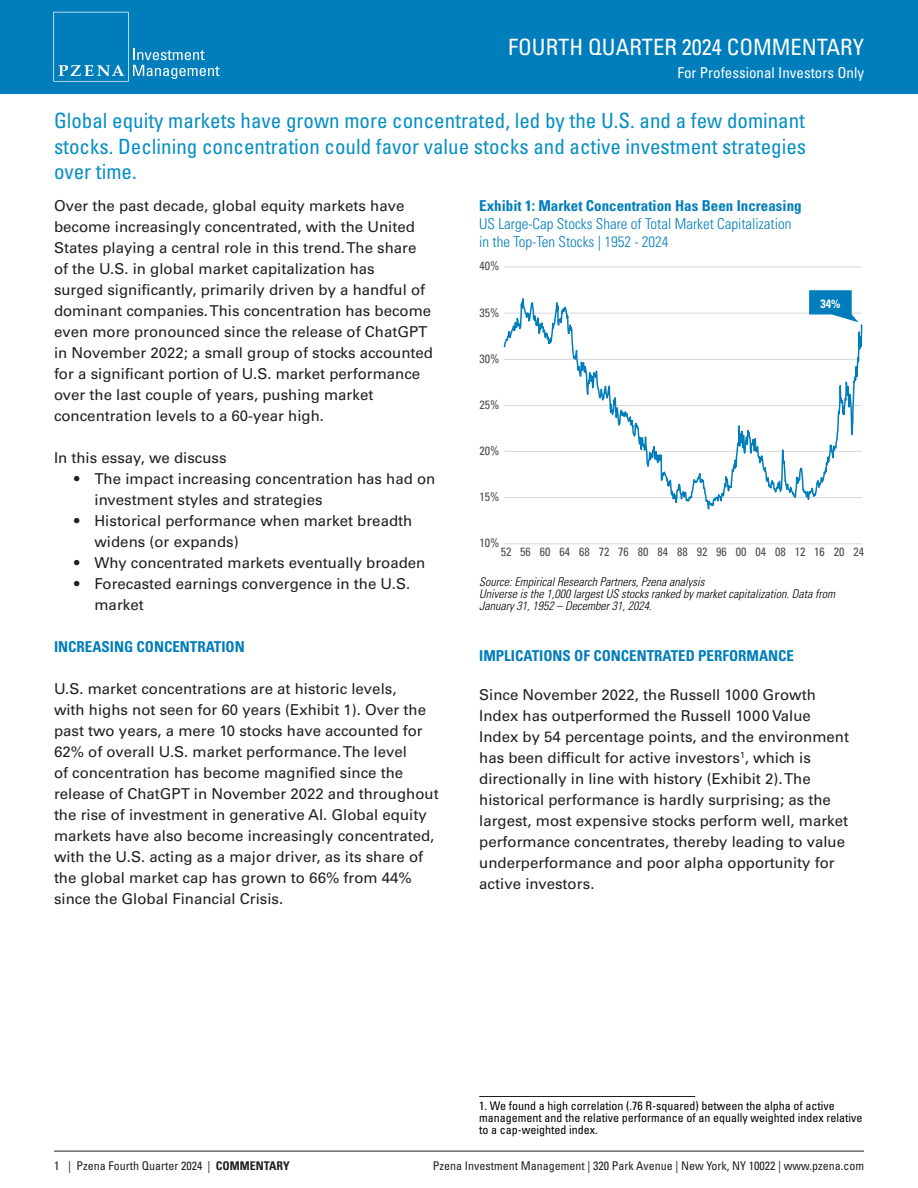
<style>
.page{position:relative;width:918px;height:1188px;background:#fff}
.page>*{position:absolute;margin:0;border:0;box-sizing:border-box;transform-origin:0 0}
.t1{font:condensed 22.5px "Univers LT Std";color:#fff}
.Top_text_quote{font:condensed 21px/25.5px "Univers LT Std";color:#058ec5;text-align:justify}
.Newsletter-Body{font:15px/21px "Univers LT Std";color:#231f20}
.Newsletter-Body-2{font:300 condensed 15px "Univers LT Std";color:#007dbb}
.Body_Heading{font:700 condensed 15px "Univers LT Std";color:#007dbb}
.Newsletter-Body-3{font:700 condensed 15px "Univers LT Std";color:#007dbb}
.t2{font:condensed 15px "Univers LT Std";color:#fff}
.Footnote__New{font:condensed 12px/12px "Univers LT Std";color:#000}
.Newsletter-Footnote{font:italic 300 condensed 12px/12px "Univers LT Std";color:#000}
.t3{font:condensed 12px "Univers LT Std";color:#231f20}
.t4{font:condensed 12px "Univers LT Std";color:#4d4d4d}
.t5{font:700 condensed 12px "Univers LT Std";color:#fff}
.s1{font-weight:700}
</style>
<div class="page">
<hr style="left:54px;top:1151px;width:810px;height:1px;background:#231f20">
<div style="left:0;top:0;width:918px;height:93px;background:#007dbb"></div>
<svg style="left:53px;top:12px;width:167px;height:70px"></svg>
<svg style="left:503px;top:266px;width:360px;height:244px"></svg>
<hr style="left:504px;top:543px;width:358px;height:1px;background:#d7d7d7">
<hr style="left:479px;top:1096px;width:216px;height:1px;background:#231f20">
<p class="t1" style="left:508px;top:33px;width:357px">FOURTH QUARTER 2024 COMMENTARY</p>
<p class="t2" style="left:677px;top:64px;width:188px">For Professional Investors Only</p>
<p class="Top_text_quote" style="left:54px;top:108px;width:754px">Global equity markets have grown more concentrated, led by the U.S. and a few dominant stocks. Declining concentration could favor value stocks and active investment strategies over time.</p>
<p class="Newsletter-Body" style="left:54px;top:195px;width:381px">Over the past decade, global equity markets have become increasingly concentrated, with the United States playing a central role in this trend. The share of the U.S. in global market capitalization has<br>surged significantly, primarily driven by a handful of dominant companies. This concentration has become even more pronounced since the release of ChatGPT in November 2022; a small group of stocks accounted for a significant portion of U.S. market performance over the last couple of years, pushing market concentration levels to a 60-year high.</p>
<p class="Newsletter-Body" style="left:54px;top:447px;width:174px">In this essay, we discuss</p>
<p class="Newsletter-Body" style="left:94px;top:468px;width:342px;text-indent:-20px">• The impact increasing concentration has had on investment styles and strategies</p>
<p class="Newsletter-Body" style="left:94px;top:510px;width:319px;text-indent:-20px">• Historical performance when market breadth widens (or expands)</p>
<p class="Newsletter-Body" style="left:74px;top:552px;width:353px">• Why concentrated markets eventually broaden</p>
<p class="Newsletter-Body" style="left:94px;top:573px;width:317px;text-indent:-20px">• Forecasted earnings convergence in the U.S. market</p>
<p class="Body_Heading" style="left:54px;top:637px;width:192px">INCREASING CONCENTRATION</p>
<p class="Newsletter-Body" style="left:54px;top:678px;width:386px">U.S. market concentrations are at historic levels,<br>with highs not seen for 60 years (Exhibit 1). Over the past two years, a mere 10 stocks have accounted for 62% of overall U.S. market performance. The level<br>of concentration has become magnified since the release of ChatGPT in November 2022 and throughout the rise of investment in generative AI. Global equity markets have also become increasingly concentrated, with the U.S. acting as a major driver, as its share of the global market cap has grown to 66% from 44% since the Global Financial Crisis.</p>
<p class="Newsletter-Body-3" style="left:479px;top:196px;width:324px">Exhibit 1: Market Concentration Has Been Increasing</p>
<p class="Newsletter-Body-2" style="left:479px;top:215px;width:314px">US Large-Cap Stocks Share of Total Market Capitalization</p>
<p class="Newsletter-Body-2" style="left:479px;top:233px;width:191px">in the Top-Ten Stocks | 1952 - 2024</p>
<p class="t4" style="left:479px;top:259px;width:21px">40%</p>
<p class="t4" style="left:479px;top:305px;width:21px">35%</p>
<p class="t4" style="left:479px;top:351px;width:21px">30%</p>
<p class="t4" style="left:479px;top:397px;width:21px">25%</p>
<p class="t4" style="left:479px;top:443px;width:21px">20%</p>
<p class="t4" style="left:479px;top:489px;width:21px">15%</p>
<p class="t5" style="left:820px;top:296px;width:21px">34%</p>
<p class="t4" style="left:479px;top:535px;width:21px">10%</p>
<p class="t4" style="left:501px;top:545px;width:365px">52 56 60 64 68 72 76 80 84 88 92 96 00 04 08 12 16 20 24</p>
<p class="Newsletter-Footnote" style="left:479px;top:576px;width:227px">Source: Empirical Research Partners, Pzena analysis</p>
<p class="Newsletter-Footnote" style="left:479px;top:588px;width:357px">Universe is the 1,000 largest US stocks ranked by market capitalization. Data from<br>January 31, 1952 – December 31, 2024.</p>
<p class="Body_Heading" style="left:479px;top:646px;width:316px">IMPLICATIONS OF CONCENTRATED PERFORMANCE</p>
<p class="Newsletter-Body" style="left:479px;top:684px;width:371px">Since November 2022, the Russell 1000 Growth Index has outperformed the Russell 1000 Value Index by 54 percentage points, and the environment has been difficult for active investors<sup>1</sup>, which is directionally in line with history (Exhibit 2). The historical performance is hardly surprising; as the largest, most expensive stocks perform well, market performance concentrates, thereby leading to value underperformance and poor alpha opportunity for active investors.</p>
<p class="Footnote__New" style="left:479px;top:1100px;width:385px">1. We found a high correlation (.76 R-squared) between the alpha of active management and the relative performance of an equally weighted index relative to a cap-weighted index.</p>
<p class="t3" style="left:54px;top:1158px;width:7px">1</p>
<p class="t3" style="left:68px;top:1158px;width:223px">| Pzena Fourth Quarter 2024 | <span class="s1">COMMENTARY</span></p>
<p class="t3" style="left:433px;top:1158px;width:433px">Pzena Investment Management | 320 Park Avenue | New York, NY 10022 | www.pzena.com</p>
</div>
